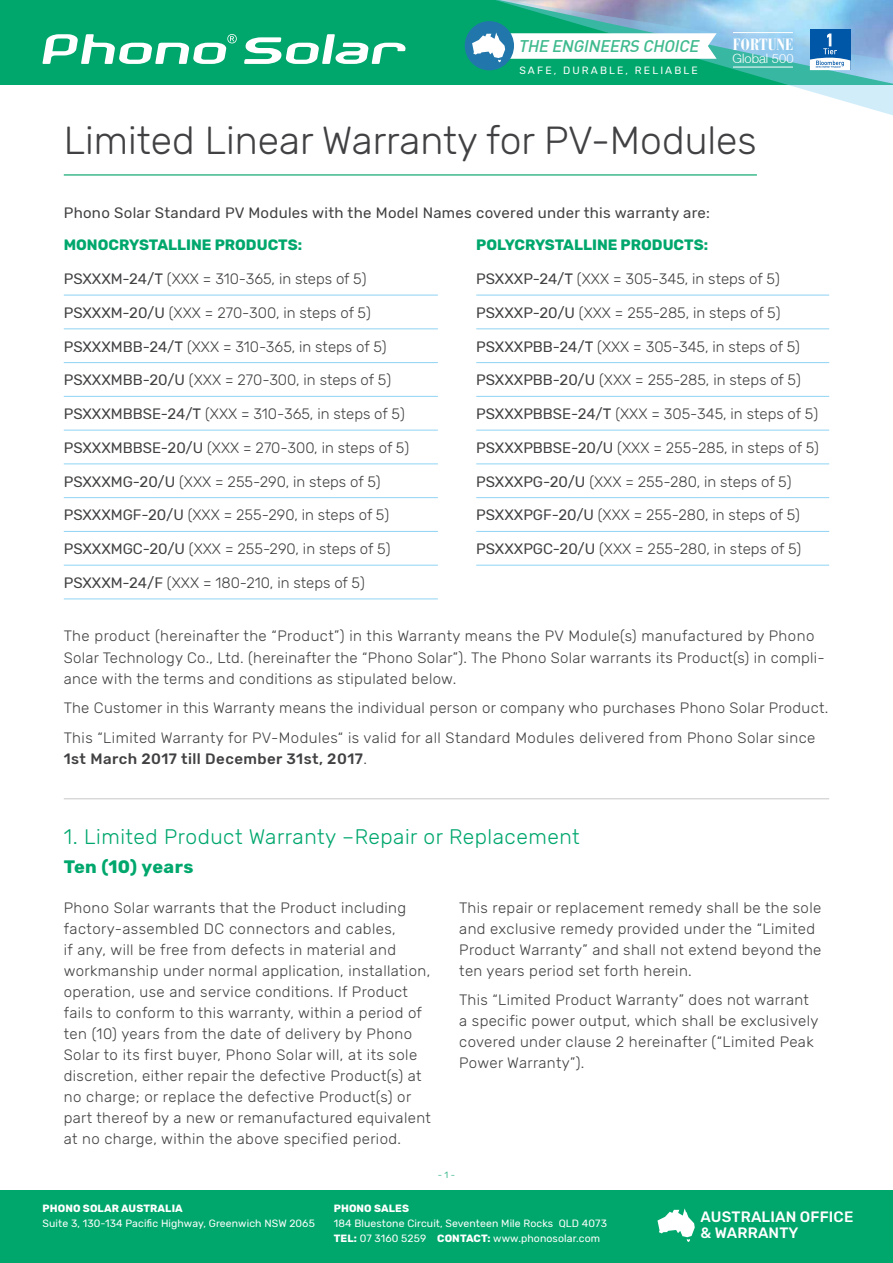
<style>
.page{position:relative;width:893px;height:1263px;background:#fff}
.page>*{position:absolute;margin:0;border:0;box-sizing:border-box;transform-origin:0 0}
.t1{font:300 39px "Rubik";color:#414042}
.t2{font:300 21px "Rubik";letter-spacing:.025em;color:#00a76d}
.t3{font:700 18px "Rubik";letter-spacing:.025em;color:#00a76d}
.t4{font:italic 500 16.5px "DIN";color:#3fba8e}
.t5{font:700 condensed 16.2px "Bauer Bodoni";color:#fff}
.t6{font:300 15px/21px "Rubik";letter-spacing:.025em;color:#414042}
.t7{font:300 15px "Rubik";color:#414042}
.t8{font:15px "Rubik";letter-spacing:.02em;color:#414042}
.t9{font:700 15px "Rubik";color:#00a76d}
.t10{font:500 15px "Rubik";letter-spacing:.03em;color:#414042}
.t11{font:500 15px/16.5px "Rubik";letter-spacing:.01em;color:#fff}
.t12{font:300 12.9px "Helvetica Neue LT";color:#fff}
.t13{font:10.5px/15px "Rubik";letter-spacing:.01em;color:#fff}
.t14{font:700 10.5px "Rubik";letter-spacing:.01em;color:#fff}
.t15{font:10.5px "Rubik";letter-spacing:.2em;color:#fff}
.t16{font:9px "Rubik";color:#3fba8e}
.s1{font-weight:400}
.s2{font-weight:300}
.s3{font-weight:700}
</style>
<div class="page">
<div style="left:0;top:0;width:893px;height:85px;background:#00a76d"></div>
<svg style="left:487px;top:0;width:406px;height:115px"></svg>
<svg style="left:244px;top:34px;width:162px;height:30px"></svg>
<svg style="left:42px;top:34px;width:195px;height:30px"></svg>
<div style="left:465px;top:21px;width:49px;height:49px;background:#2177ab;border-radius:50%"></div>
<svg style="left:472px;top:32px;width:245px;height:30px"></svg>
<div style="left:0;top:1191px;width:893px;height:72px;background:#00a76d"></div>
<div style="left:810px;top:30px;width:40px;height:40px;background:#0056a7"></div>
<svg style="left:810px;top:33px;width:40px;height:37px"></svg>
<hr style="left:733px;top:32px;width:60px;height:1px;background:#fff">
<hr style="left:733px;top:67px;width:60px;height:1px;background:#fff">
<svg style="left:657px;top:1208px;width:38px;height:34px"></svg>
<hr style="left:64px;top:174px;width:693px;height:2px;background:#3fba8e">
<hr style="left:476px;top:295px;width:353px;height:1px;background:#8fd3f4">
<hr style="left:476px;top:328px;width:353px;height:1px;background:#8fd3f4">
<hr style="left:476px;top:362px;width:353px;height:1px;background:#8fd3f4">
<hr style="left:476px;top:396px;width:353px;height:1px;background:#8fd3f4">
<hr style="left:476px;top:430px;width:353px;height:1px;background:#8fd3f4">
<hr style="left:476px;top:463px;width:353px;height:1px;background:#8fd3f4">
<hr style="left:476px;top:497px;width:353px;height:1px;background:#8fd3f4">
<hr style="left:476px;top:531px;width:353px;height:1px;background:#8fd3f4">
<hr style="left:476px;top:565px;width:353px;height:1px;background:#8fd3f4">
<hr style="left:64px;top:295px;width:374px;height:1px;background:#8fd3f4">
<hr style="left:64px;top:328px;width:374px;height:1px;background:#8fd3f4">
<hr style="left:64px;top:362px;width:374px;height:1px;background:#8fd3f4">
<hr style="left:64px;top:396px;width:374px;height:1px;background:#8fd3f4">
<hr style="left:64px;top:430px;width:374px;height:1px;background:#8fd3f4">
<hr style="left:64px;top:463px;width:374px;height:1px;background:#8fd3f4">
<hr style="left:64px;top:497px;width:374px;height:1px;background:#8fd3f4">
<hr style="left:64px;top:531px;width:374px;height:1px;background:#8fd3f4">
<hr style="left:64px;top:565px;width:374px;height:1px;background:#8fd3f4">
<hr style="left:64px;top:598px;width:374px;height:1px;background:#8fd3f4">
<hr style="left:64px;top:798px;width:765px;height:1px;background:#c7c8ca">
<p class="t4" style="left:518px;top:35px;width:186px">THE ENGINEERS CHOICE</p>
<p class="t15" style="left:519px;top:64px;width:180px">SAFE, DURABLE, RELIABLE</p>
<p class="t5" style="left:733px;top:35px;width:62px">FORTUNE</p>
<p class="t12" style="left:733px;top:50px;width:62px">Global 500</p>
<h1 class="t1" style="left:64px;top:118px;width:694px">Limited Linear Warranty for PV-Modules</h1>
<p class="t8" style="left:64px;top:204px;width:648px">Phono Solar Standard PV Modules with the Model Names covered under this warranty are:</p>
<p class="t9" style="left:476px;top:236px;width:233px">POLYCRYSTALLINE PRODUCTS:</p>
<p class="t7" style="left:476px;top:270px;width:305px"><span class="s1">PSXXXP-24/T</span> (XXX = 305-345, in steps of 5)</p>
<p class="t7" style="left:476px;top:304px;width:306px"><span class="s1">PSXXXP-20/U</span> (XXX = 255-285, in steps of 5)</p>
<p class="t7" style="left:476px;top:338px;width:325px"><span class="s1">PSXXXPBB-24/T</span> (XXX = 305-345, in steps of 5)</p>
<p class="t7" style="left:476px;top:372px;width:326px"><span class="s1">PSXXXPBB-20/U</span> (XXX = 255-285, in steps of 5)</p>
<p class="t7" style="left:476px;top:405px;width:343px"><span class="s1">PSXXXPBBSE-24/T</span> (XXX = 305-345, in steps of 5)</p>
<p class="t7" style="left:476px;top:439px;width:344px"><span class="s1">PSXXXPBBSE-20/U</span> (XXX = 255-285, in steps of 5)</p>
<p class="t7" style="left:476px;top:473px;width:317px"><span class="s1">PSXXXPG-20/U</span> (XXX = 255-280, in steps of 5)</p>
<p class="t7" style="left:476px;top:507px;width:325px"><span class="s1">PSXXXPGF-20/U</span> (XXX = 255-280, in steps of 5)</p>
<p class="t7" style="left:476px;top:540px;width:327px"><span class="s1">PSXXXPGC-20/U</span> (XXX = 255-280, in steps of 5)</p>
<p class="t9" style="left:64px;top:236px;width:240px">MONOCRYSTALLINE PRODUCTS:</p>
<p class="t7" style="left:64px;top:270px;width:304px"><span class="s1">PSXXXM-24/T</span> (XXX = 310-365, in steps of 5)</p>
<p class="t7" style="left:64px;top:304px;width:309px"><span class="s1">PSXXXM-20/U</span> (XXX = 270-300, in steps of 5)</p>
<p class="t7" style="left:64px;top:338px;width:324px"><span class="s1">PSXXXMBB-24/T</span> (XXX = 310-365, in steps of 5)</p>
<p class="t7" style="left:64px;top:372px;width:329px"><span class="s1">PSXXXMBB-20/U</span> (XXX = 270-300, in steps of 5)</p>
<p class="t7" style="left:64px;top:405px;width:343px"><span class="s1">PSXXXMBBSE-24/T</span> (XXX = 310-365, in steps of 5)</p>
<p class="t7" style="left:64px;top:439px;width:347px"><span class="s1">PSXXXMBBSE-20/U</span> (XXX = 270-300, in steps of 5)</p>
<p class="t7" style="left:64px;top:473px;width:318px"><span class="s1">PSXXXMG-20/U</span> (XXX = 255-290, in steps of 5)</p>
<p class="t7" style="left:64px;top:507px;width:327px"><span class="s1">PSXXXMGF-20/U</span> (XXX = 255-290, in steps of 5)</p>
<p class="t7" style="left:64px;top:540px;width:328px"><span class="s1">PSXXXMGC-20/U</span> (XXX = 255-290, in steps of 5)</p>
<p class="t7" style="left:64px;top:574px;width:303px"><span class="s1">PSXXXM-24/F</span> (XXX = 180-210, in steps of 5)</p>
<p class="t6" style="left:64px;top:626px;width:763px">The product (hereinafter the “Product”) in this Warranty means the PV Module(s) manufactured by Phono<br>Solar Technology Co., Ltd. (hereinafter the “Phono Solar”). The Phono Solar warrants its Product(s) in compli&shy;ance with the terms and conditions as stipulated below.</p>
<p class="t6" style="left:64px;top:693px;width:766px;line-height:29.5px">The Customer in this Warranty means the individual person or company who purchases Phono Solar Product.<br>This “Limited Warranty for PV-Modules“ is valid for all Standard Modules delivered from Phono Solar since</p>
<p class="t10" style="left:64px;top:750px;width:305px">1st March 2017 till December 31st, 2017<span class="s2">.</span></p>
<h2 class="t2" style="left:64px;top:825px;width:517px">1. Limited Product Warranty –Repair or Replacement</h2>
<p class="t3" style="left:64px;top:856px;width:131px">Ten (10) years</p>
<p class="t6" style="left:64px;top:898px;width:369px">Phono Solar warrants that the Product including factory-assembled DC connectors and cables,<br>if any, will be free from defects in material and workmanship under normal application, installation, operation, use and service conditions. If Product fails to conform to this warranty, within a period of ten (10) years from the date of delivery by Phono Solar to its first buyer, Phono Solar will, at its sole discretion, either repair the defective Product(s) at no charge; or replace the defective Product(s) or part thereof by a new or remanufactured equivalent at no charge, within the above specified period.</p>
<p class="t6" style="left:459px;top:898px;width:364px">This repair or replacement remedy shall be the sole and exclusive remedy provided under the “Limited Product Warranty” and shall not extend beyond the ten years period set forth herein.</p>
<p class="t6" style="left:459px;top:990px;width:361px">This “Limited Product Warranty” does not warrant a specific power output, which shall be exclusively covered under clause 2 hereinafter (“Limited Peak Power Warranty”).</p>
<p class="t16" style="left:438px;top:1169px;width:19px">- 1 -</p>
<p class="t14" style="left:334px;top:1202px;width:77px">PHONO SALES</p>
<p class="t13" style="left:334px;top:1216px;width:275px">184 Bluestone Circuit, Seventeen Mile Rocks QLD 4073<br><span class="s3">TEL:</span> 07 3160 5259 <span class="s3">CONTACT:</span> www.phonosolar.com</p>
<p class="t14" style="left:43px;top:1202px;width:142px">PHONO SOLAR AUSTRALIA</p>
<p class="t13" style="left:43px;top:1216px;width:274px">Suite 3, 130-134 Pacific Highway, Greenwich NSW 2065</p>
<p class="t11" style="left:701px;top:1209px;width:154px">AUSTRALIAN OFFICE &amp; WARRANTY</p>
</div>
